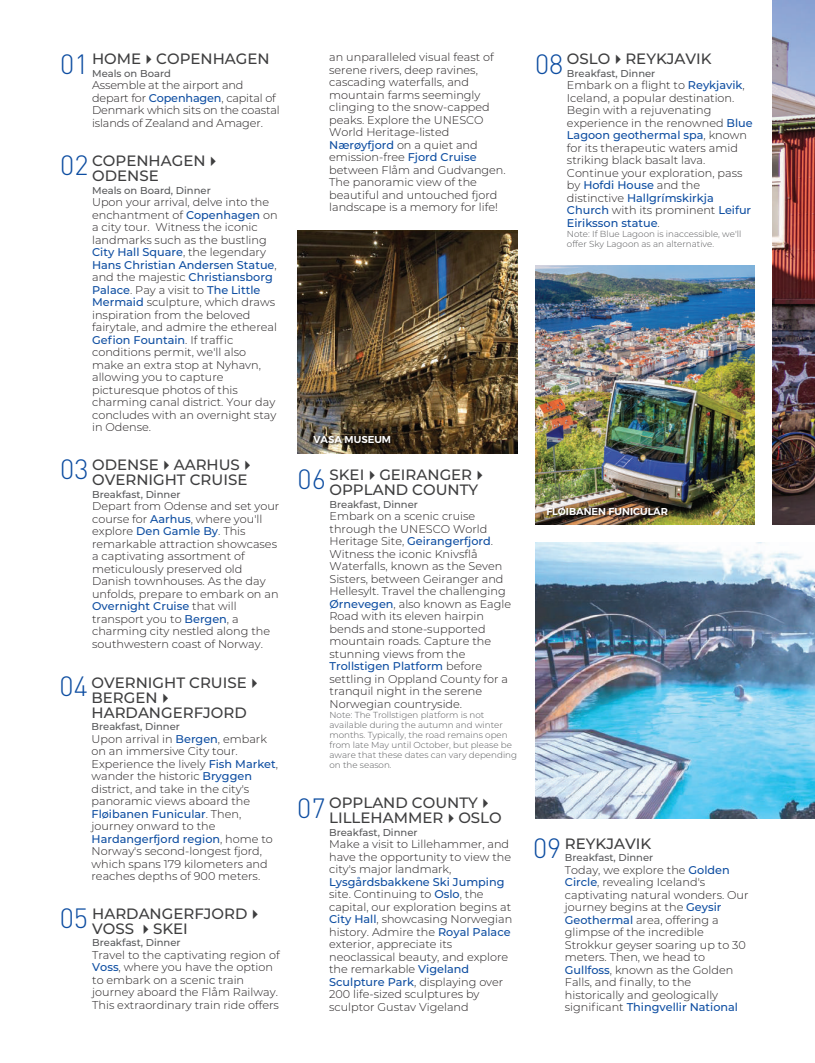
<style>
.page{position:relative;width:815px;height:1063px;background:#fff}
.page>*{position:absolute;margin:0;border:0;box-sizing:border-box;transform-origin:0 0}
.t1{font:300 27.5px "DIN Pro";color:#0d4da1}
.t2{font:500 15px/15px "Montserrat";color:#3e3e3f}
.t3{font:300 11.25px/12.5px "Montserrat";color:#231f20}
.t4{font:500 10px "Montserrat";color:#57585a}
.t5{font:600 10px "Montserrat";color:#fff}
.t6{font:300 8.75px/10px "Montserrat";color:#57585a}
.s1{font-weight:500;color:#0d4da1}
</style>
<div class="page">
<img style="left:535px;top:542px;width:280px;height:277px">
<img style="left:772px;top:0;width:43px;height:524px">
<svg style="left:814px;top:54px;width:1px;height:51px"></svg>
<img style="left:298px;top:230px;width:219px;height:224px">
<img style="left:312px;top:433px;width:83px;height:16px">
<img style="left:535px;top:266px;width:220px;height:258px">
<img style="left:545px;top:505px;width:127px;height:17px">
<h1 class="t1" style="left:60px;top:45px;width:30px">01</h1>
<h2 class="t2" style="left:92px;top:51px;width:179px">HOME✔COPENHAGEN</h2>
<p class="t4" style="left:92px;top:66px;width:80px">Meals on Board</p>
<p class="t3" style="left:92px;top:79px;width:189px">Assemble at the airport and depart for <span class="s1">Copenhagen</span>, capital of<br>Denmark which sits on the coastal islands of Zealand and Amager.</p>
<h1 class="t1" style="left:60px;top:146px;width:30px">02</h1>
<h2 class="t2" style="left:92px;top:153px;width:130px">COPENHAGEN✔<br>ODENSE</h2>
<p class="t4" style="left:92px;top:183px;width:120px">Meals on Board, Dinner</p>
<p class="t3" style="left:92px;top:195px;width:187px">Upon your arrival, delve into the enchantment of <span class="s1">Copenhagen</span> on a city tour. Witness the iconic landmarks such as the bustling<br><span class="s1">City Hall Square</span>, the legendary<br><span class="s1">Hans Christian Andersen Statue</span>, and the majestic <span class="s1">Christiansborg<br>Palace</span>. Pay a visit to <span class="s1">The Little<br>Mermaid</span> sculpture, which draws inspiration from the beloved fairytale, and admire the ethereal<br><span class="s1">Gefion Fountain</span>. If traffic conditions permit, we'll also make an extra stop at Nyhavn, allowing you to capture picturesque photos of this charming canal district. Your day concludes with an overnight stay in Odense.</p>
<h1 class="t1" style="left:60px;top:450px;width:30px">03</h1>
<h2 class="t2" style="left:92px;top:457px;width:164px">ODENSE✔AARHUS✔<br>OVERNIGHT CRUISE</h2>
<p class="t4" style="left:92px;top:487px;width:90px">Breakfast, Dinner</p>
<p class="t3" style="left:92px;top:500px;width:189px">Depart from Odense and set your course for <span class="s1">Aarhus</span>, where you'll explore <span class="s1">Den Gamle By</span>. This remarkable attraction showcases a captivating assortment of meticulously preserved old<br>Danish townhouses. As the day unfolds, prepare to embark on an<br><span class="s1">Overnight Cruise</span> that will transport you to <span class="s1">Bergen</span>, a charming city nestled along the southwestern coast of Norway.</p>
<h1 class="t1" style="left:60px;top:668px;width:30px">04</h1>
<h2 class="t2" style="left:92px;top:674px;width:172px">OVERNIGHT CRUISE✔<br>BERGEN✔<br>HARDANGERFJORD</h2>
<p class="t4" style="left:92px;top:720px;width:90px">Breakfast, Dinner</p>
<p class="t3" style="left:92px;top:732px;width:188px">Upon arrival in <span class="s1">Bergen</span>, embark on an immersive City tour.<br>Experience the lively <span class="s1">Fish Market</span>, wander the historic <span class="s1">Bryggen </span>district, and take in the city's panoramic views aboard the<br><span class="s1">Fløibanen Funicular</span>. Then, journey onward to the<br><span class="s1">Hardangerfjord region</span>, home to<br>Norway's second-longest fjord, which spans 179 kilometers and reaches depths of 900 meters.</p>
<h2 class="t2" style="left:92px;top:905px;width:172px">HARDANGERFJORD✔<br>VOSS ✔SKEI</h2>
<p class="t4" style="left:92px;top:936px;width:90px">Breakfast, Dinner</p>
<p class="t3" style="left:92px;top:948px;width:189px">Travel to the captivating region of<br><span class="s1">Voss</span>, where you have the option to embark on a scenic train journey aboard the Flåm Railway.<br>This extraordinary train ride offers</p>
<h1 class="t1" style="left:60px;top:900px;width:30px">05</h1>
<p class="t3" style="left:329px;top:51px;width:178px">an unparalleled visual feast of serene rivers, deep ravines, cascading waterfalls, and mountain farms seemingly clinging to the snow-capped peaks. Explore the UNESCO<br>World Heritage-listed<br><span class="s1">Nærøyfjord</span> on a quiet and emission-free <span class="s1">Fjord Cruise </span>between Flåm and Gudvangen.<br>The panoramic view of the beautiful and untouched fjord landscape is a memory for life!</p>
<h2 class="t2" style="left:567px;top:51px;width:146px">OSLO✔REYKJAVIK</h2>
<p class="t4" style="left:567px;top:66px;width:90px">Breakfast, Dinner</p>
<p class="t3" style="left:567px;top:79px;width:187px">Embark on a flight to <span class="s1">Reykjavik</span>,<br>Iceland, a popular destination.<br>Begin with a rejuvenating experience in the renowned <span class="s1">Blue<br>Lagoon geothermal spa</span>, known for its therapeutic waters amid striking black basalt lava.<br>Continue your exploration, pass by <span class="s1">Hofdi House</span> and the distinctive <span class="s1">Hallgrímskirkja<br>Church</span> with its prominent <span class="s1">Leifur<br>Eiriksson statue</span>.</p>
<p class="t6" style="left:567px;top:228px;width:176px">Note: If Blue Lagoon is inaccessible, we'll offer Sky Lagoon as an alternative.</p>
<h1 class="t1" style="left:535px;top:45px;width:30px">08</h1>
<p class="t5" style="left:313px;top:433px;width:79px">VASA MUSEUM</p>
<h1 class="t1" style="left:298px;top:460px;width:30px">06</h1>
<h2 class="t2" style="left:330px;top:467px;width:159px">SKEI✔GEIRANGER✔<br>OPPLAND COUNTY</h2>
<p class="t4" style="left:330px;top:497px;width:90px">Breakfast, Dinner</p>
<p class="t3" style="left:330px;top:510px;width:183px">Embark on a scenic cruise through the UNESCO World<br>Heritage Site, <span class="s1">Geirangerfjord</span>.<br>Witness the iconic Knivsflå<br>Waterfalls, known as the Seven<br>Sisters, between Geiranger and<br>Hellesylt. Travel the challenging<br><span class="s1">Ørnevegen</span>, also known as Eagle<br>Road with its eleven hairpin bends and stone-supported mountain roads. Capture the stunning views from the<br><span class="s1">Trollstigen Platform</span> before settling in Oppland County for a tranquil night in the serene<br>Norwegian countryside.</p>
<p class="t6" style="left:330px;top:709px;width:189px">Note: The Trollstigen platform is not available during the autumn and winter months. Typically, the road remains open from late May until October, but please be aware that these dates can vary depending on the season.</p>
<h2 class="t2" style="left:329px;top:795px;width:174px">OPPLAND COUNTY✔<br>LILLEHAMMER✔OSLO</h2>
<p class="t4" style="left:329px;top:825px;width:90px">Breakfast, Dinner</p>
<p class="t3" style="left:329px;top:837px;width:184px">Make a visit to Lillehammer, and have the opportunity to view the city's major landmark,</p>
<p class="t3" style="left:329px;top:875px;width:185px"><span class="s1">Lysgårdsbakkene Ski Jumping </span>site. Continuing to <span class="s1">Oslo</span>, the capital, our exploration begins at<br><span class="s1">City Hall</span>, showcasing Norwegian history. Admire the <span class="s1">Royal Palace </span>exterior, appreciate its neoclassical beauty, and explore the remarkable <span class="s1">Vigeland<br>Sculpture Park</span>, displaying over<br>200 life-sized sculptures by sculptor Gustav Vigeland</p>
<h1 class="t1" style="left:297px;top:789px;width:30px">07</h1>
<p class="t5" style="left:546px;top:505px;width:123px">FLØIBANEN FUNICULAR</p>
<h2 class="t2" style="left:565px;top:835px;width:88px">REYKJAVIK</h2>
<p class="t4" style="left:565px;top:851px;width:90px">Breakfast, Dinner</p>
<p class="t3" style="left:565px;top:863px;width:185px">Today, we explore the <span class="s1">Golden<br>Circle</span>, revealing Iceland's captivating natural wonders. Our journey begins at the <span class="s1">Geysir<br>Geothermal</span> area, offering a glimpse of the incredible<br>Strokkur geyser soaring up to 30 meters. Then, we head to<br><span class="s1">Gullfoss</span>, known as the Golden<br>Falls, and finally, to the historically and geologically significant <span class="s1">Thingvellir National</span></p>
<h1 class="t1" style="left:533px;top:830px;width:30px">09</h1>
</div>
